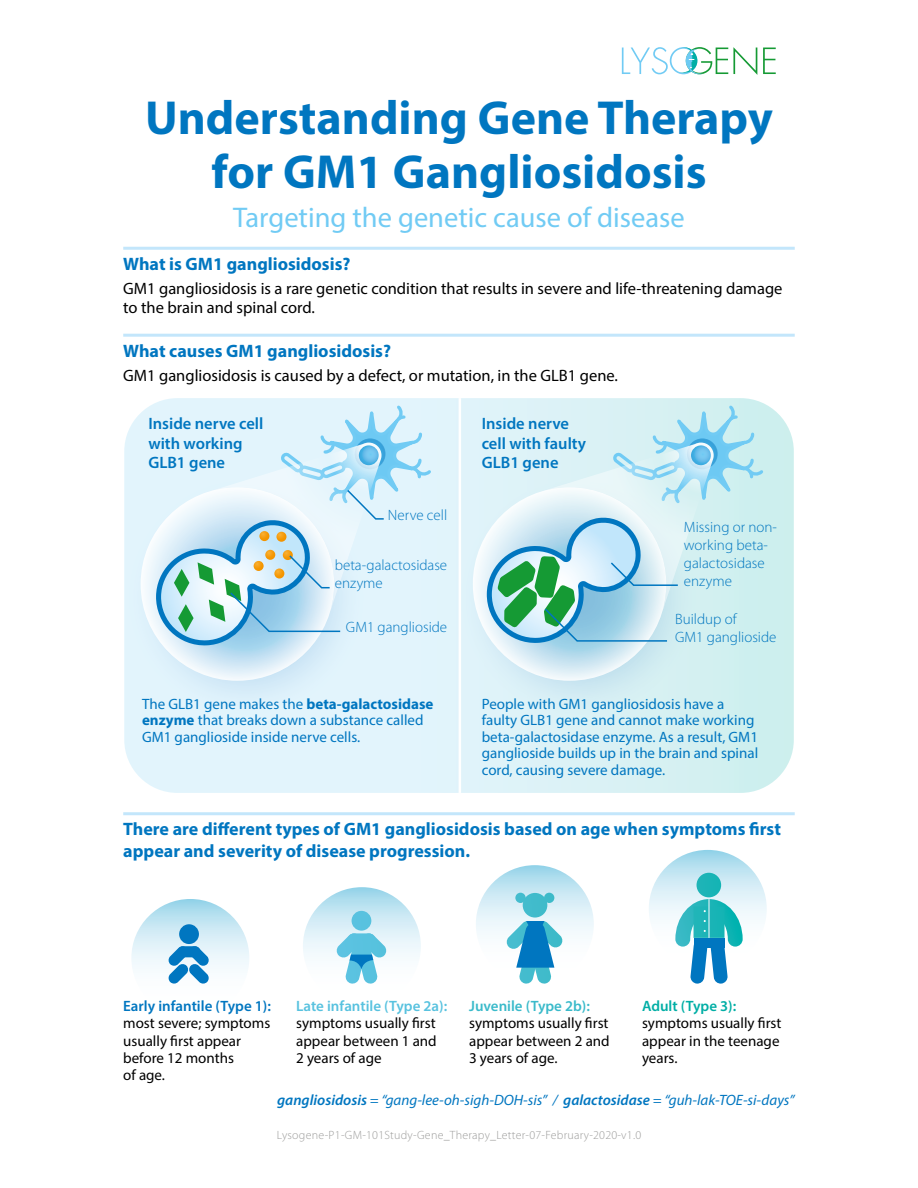
<style>
.page{position:relative;width:918px;height:1188px;background:#fff}
.page>*{position:absolute;margin:0;border:0;box-sizing:border-box;transform-origin:0 0}
.t1{font:700 48px/54px "Myriad Pro";color:#0076c0;text-align:center}
.t2{font:28.5px "Myriad Pro";color:#71cbf4}
.t3{font:700 18px/21.6px "Myriad Pro";color:#0076c0}
.t4{font:16.5px/19.5px "Myriad Pro";color:#000}
.t5{font:600 16.5px/19.8px "Myriad Pro";color:#0076c0}
.t6{font:15px/16.5px "Myriad Pro";color:#0076c0}
.t7{font:15px/17.2px "Myriad Pro";color:#000}
.t8{font:300 15px/18px "Myriad Pro";color:#0076c0}
.t9{font:italic 15px "Myriad Pro";color:#0076c0}
.t10{font:600 15px "Myriad Pro";color:#0076c0}
.t11{font:600 15px "Myriad Pro";color:#58c2df}
.t12{font:600 15px "Myriad Pro";color:#3abaca}
.t13{font:600 15px "Myriad Pro";color:#00aea5}
.t14{font:300 12px "Myriad Pro";letter-spacing:.02em;color:#9d9d9c}
.s1{font-weight:700}
.s2{font-weight:600}
</style>
<div class="page">
<svg style="left:131px;top:899px;width:118px;height:118px"></svg>
<svg style="left:303px;top:887px;width:118px;height:118px"></svg>
<svg style="left:476px;top:865px;width:118px;height:118px"></svg>
<svg style="left:649px;top:850px;width:118px;height:118px"></svg>
<svg style="left:124px;top:398px;width:670px;height:395px;background:#dcf2f7"></svg>
<hr style="left:459px;top:398px;width:2px;height:395px;background:#fff">
<div style="left:128px;top:479px;width:236px;height:236px;background:linear-gradient(to right,#def1fb,#daeffa);border-radius:118px"></div>
<svg style="left:141px;top:487px;width:193px;height:194px"></svg>
<div style="left:460px;top:479px;width:236px;height:236px;background:linear-gradient(to right,#ddf0f9,#cdebef);border-radius:118px"></div>
<svg style="left:473px;top:487px;width:193px;height:194px"></svg>
<svg style="left:763px;top:48px;width:13px;height:26px"></svg>
<svg style="left:622px;top:47px;width:135px;height:28px"></svg>
<hr style="left:123px;top:812px;width:672px;height:3px;background:#c3e6fb">
<hr style="left:123px;top:247px;width:672px;height:3px;background:#c3e6fb">
<hr style="left:123px;top:334px;width:672px;height:3px;background:#c3e6fb">
<svg style="left:154px;top:402px;width:280px;height:245px;background:#cde8f3"></svg>
<svg style="left:489px;top:402px;width:278px;height:242px;background:#bee4e9"></svg>
<div style="left:697px;top:873px;width:24px;height:24px;background:#1ab4b6;border-radius:12px"></div>
<svg style="left:675px;top:899px;width:68px;height:85px"></svg>
<div style="left:179px;top:924px;width:20px;height:20px;background:#0076c0;border-radius:50%"></div>
<svg style="left:168px;top:946px;width:41px;height:38px"></svg>
<div style="left:178px;top:946px;width:23px;height:11px;background:#0076c0;border-radius:6px"></div>
<div style="left:352px;top:911px;width:19px;height:20px;background:#58c2df;border-radius:10px"></div>
<svg style="left:336px;top:933px;width:51px;height:51px"></svg>
<div style="left:523px;top:893px;width:24px;height:25px;background:#41bbcb;border-radius:12px"></div>
<svg style="left:515px;top:893px;width:11px;height:10px"></svg>
<svg style="left:544px;top:893px;width:10px;height:10px"></svg>
<svg style="left:506px;top:921px;width:57px;height:63px"></svg>
<h1 class="t1" style="left:145px;top:89px;width:629px">Understanding Gene Therapy for GM1 Gangliosidosis</h1>
<h2 class="t2" style="left:233px;top:200px;width:453px">Targeting the genetic cause of disease</h2>
<p class="t3" style="left:123px;top:253px;width:229px">What is GM1 gangliosidosis?</p>
<p class="t4" style="left:123px;top:278px;width:661px">GM1 gangliosidosis is a rare genetic condition that results in severe and life-threatening damage to the brain and spinal cord.</p>
<p class="t3" style="left:123px;top:339px;width:269px">What causes GM1 gangliosidosis?</p>
<p class="t4" style="left:123px;top:365px;width:496px">GM1 gangliosidosis is caused by a defect, or mutation, in the GLB1 gene.</p>
<p class="t5" style="left:148px;top:413px;width:117px">Inside nerve cell with working<br>GLB1 gene</p>
<p class="t5" style="left:482px;top:413px;width:106px">Inside nerve cell with faulty<br>GLB1 gene</p>
<p class="t8" style="left:388px;top:506px;width:61px">Nerve cell</p>
<p class="t8" style="left:335px;top:557px;width:114px">beta-galactosidase enzyme</p>
<p class="t8" style="left:684px;top:518px;width:95px">Missing or non&shy;working beta&shy;galactosidase enzyme</p>
<p class="t8" style="left:346px;top:618px;width:103px">GM1 ganglioside</p>
<p class="t8" style="left:675px;top:610px;width:103px">Buildup of<br>GM1 ganglioside</p>
<p class="t6" style="left:142px;top:695px;width:293px">The GLB1 gene makes the <span class="s1">beta-galactosidase enzyme</span> that breaks down a substance called<br>GM1 ganglioside inside nerve cells.</p>
<p class="t6" style="left:482px;top:695px;width:278px">People with GM1 gangliosidosis have a faulty GLB1 gene and cannot make working beta-galactosidase enzyme. As a result, GM1 ganglioside builds up in the brain and spinal cord, causing severe damage.</p>
<p class="t3" style="left:123px;top:818px;width:659px">There are different types of GM1 gangliosidosis based on age when symptoms first appear and severity of disease progression.</p>
<p class="t10" style="left:123px;top:996px;width:149px">Early infantile (Type 1):</p>
<p class="t7" style="left:123px;top:1014px;width:149px">most severe; symptoms usually first appear before 12 months<br>of age.</p>
<p class="t11" style="left:296px;top:996px;width:153px">Late infantile (Type 2a):</p>
<p class="t7" style="left:296px;top:1014px;width:142px;text-align:justify">symptoms usually first appear between 1 and 2 years of age</p>
<p class="t12" style="left:469px;top:996px;width:122px">Juvenile (Type 2b):</p>
<p class="t7" style="left:469px;top:1014px;width:142px;text-align:justify">symptoms usually first appear between 2 and 3 years of age.</p>
<p class="t13" style="left:642px;top:996px;width:96px">Adult (Type 3):</p>
<p class="t7" style="left:642px;top:1014px;width:141px">symptoms usually first appear in the teenage years.</p>
<p class="t9" style="left:277px;top:1090px;width:519px"><span class="s2">gangliosidosis</span> = “gang-lee-oh-sigh-DOH-sis” / <span class="s2">galactosidase</span> = “guh-lak-TOE-si-days”</p>
<p class="t14" style="left:277px;top:1128px;width:366px">Lysogene-P1-GM-101Study-Gene_Therapy_Letter-07-February-2020-v1.0</p>
</div>
